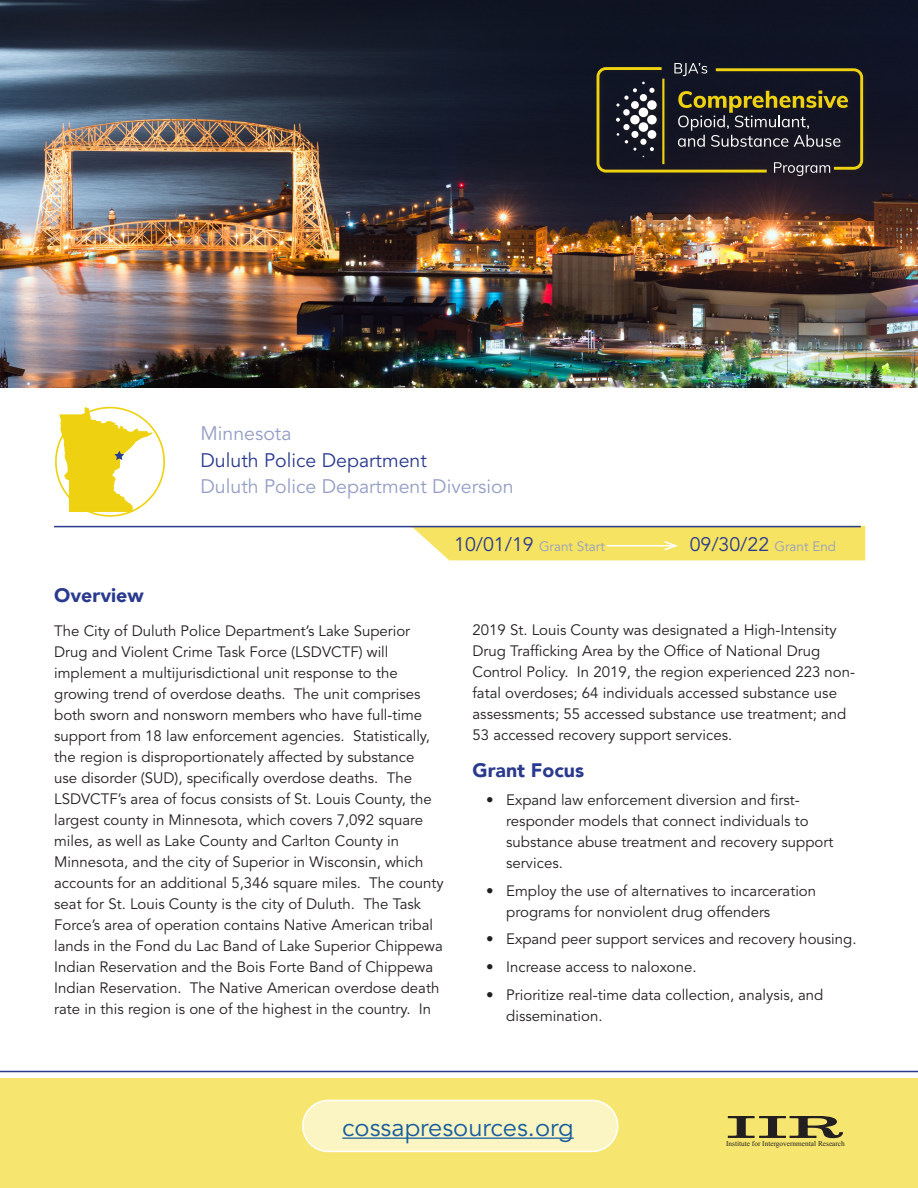
<style>
.page{position:relative;width:918px;height:1188px;background:#fff}
.page>*{position:absolute;margin:0;border:0;box-sizing:border-box;transform-origin:0 0}
.t1{font:25.5px "Avenir LT Std";color:#175d9e}
.t2{font:19.5px/26.7px "Avenir LT Std";color:#949dc7}
.t3{font:900 19.5px "Avenir LT";color:#2a3a8e}
.t4{font:19.5px "Avenir LT Std";color:#2a3a8e}
.t5{font:15px/21px "Avenir LT Std";color:#231f20}
.t6{font:13.5px "Avenir LT Std";color:#949dc7}
.t7{font:7.35px "Times New Roman";color:#231f20}
.s1{color:#2a3a8e}
.s2{font-size:19.5px;color:#2a3a8e}
.s3{font-size:13.5px;color:#949dc7}
</style>
<div class="page">
<hr style="left:54px;top:526px;width:807px;height:1px;background:#2a3a8e">
<img style="left:0;top:0;width:918px;height:388px">
<div style="left:594px;top:61px;width:276px;height:121px;background:#191725"></div>
<svg style="left:595px;top:63px;width:269px;height:113px"></svg>
<hr style="left:0;top:1071px;width:918px;height:1px;background:#2a3a8e">
<svg style="left:59px;top:407px;width:95px;height:105px"></svg>
<svg style="left:411px;top:526px;width:454px;height:34px;background:#eedd6a"></svg>
<div style="left:0;top:1078px;width:918px;height:110px;background:#f6e56e"></div>
<div style="left:303px;top:1100px;width:315px;height:51px;background:#fbf5c4;border-radius:26px"></div>
<div style="left:302px;top:1100px;width:316px;height:52px;border:2px solid #fff;border-radius:26px"></div>
<hr style="left:342px;top:1138px;width:232px;height:1px;background:#175d9e">
<svg style="left:727px;top:1116px;width:116px;height:23px"></svg>
<h1 class="t2" style="left:201px;top:421px;width:315px">Minnesota<br><span class="s1">Duluth Police Department<br></span>Duluth Police Department Diversion</h1>
<p class="t6" style="left:454px;top:538px;width:152px"><span class="s2">10/01/19</span> Grant Start</p>
<p class="t4" style="left:690px;top:533px;width:148px">09/30/22 <span class="s3">Grant End</span></p>
<h2 class="t3" style="left:54px;top:583px;width:91px">Overview</h2>
<p class="t5" style="left:54px;top:621px;width:391px">The City of Duluth Police Department’s Lake Superior Drug and Violent Crime Task Force (LSDVCTF) will implement a multijurisdictional unit response to the growing trend of overdose deaths. The unit comprises both sworn and nonsworn members who have full-time support from 18 law enforcement agencies. Statistically, the region is disproportionately affected by substance<br>use disorder (SUD), specifically overdose deaths. The LSDVCTF’s area of focus consists of St. Louis County, the largest county in Minnesota, which covers 7,092 square miles, as well as Lake County and Carlton County in Minnesota, and the city of Superior in Wisconsin, which accounts for an additional 5,346 square miles. The county seat for St. Louis County is the city of Duluth. The Task Force’s area of operation contains Native American tribal lands in the Fond du Lac Band of Lake Superior Chippewa Indian Reservation and the Bois Forte Band of Chippewa Indian Reservation. The Native American overdose death rate in this region is one of the highest in the country. In</p>
<p class="t5" style="left:472px;top:620px;width:384px">2019 St. Louis County was designated a High-Intensity Drug Trafficking Area by the Office of National Drug Control Policy. In 2019, the region experienced 223 non&shy;fatal overdoses; 64 individuals accessed substance use assessments; 55 accessed substance use treatment; and 53 accessed recovery support services.</p>
<h2 class="t3" style="left:472px;top:758px;width:113px">Grant Focus</h2>
<p class="t5" style="left:506px;top:790px;width:329px;text-indent:-20px">• Expand law enforcement diversion and first&shy;responder models that connect individuals to substance abuse treatment and recovery support services.</p>
<p class="t5" style="left:506px;top:880px;width:311px;text-indent:-20px">• Employ the use of alternatives to incarceration programs for nonviolent drug offenders</p>
<p class="t5" style="left:486px;top:929px;width:372px">• Expand peer support services and recovery housing.</p>
<p class="t5" style="left:486px;top:957px;width:212px">• Increase access to naloxone.</p>
<p class="t5" style="left:506px;top:985px;width:319px;text-indent:-20px">• Prioritize real-time data collection, analysis, and dissemination.</p>
<p class="t1" style="left:342px;top:1112px;width:233px">cossapresources.org</p>
<p class="t7" style="left:726px;top:1139px;width:120px">Institute for Intergovernmental Research</p>
</div>
